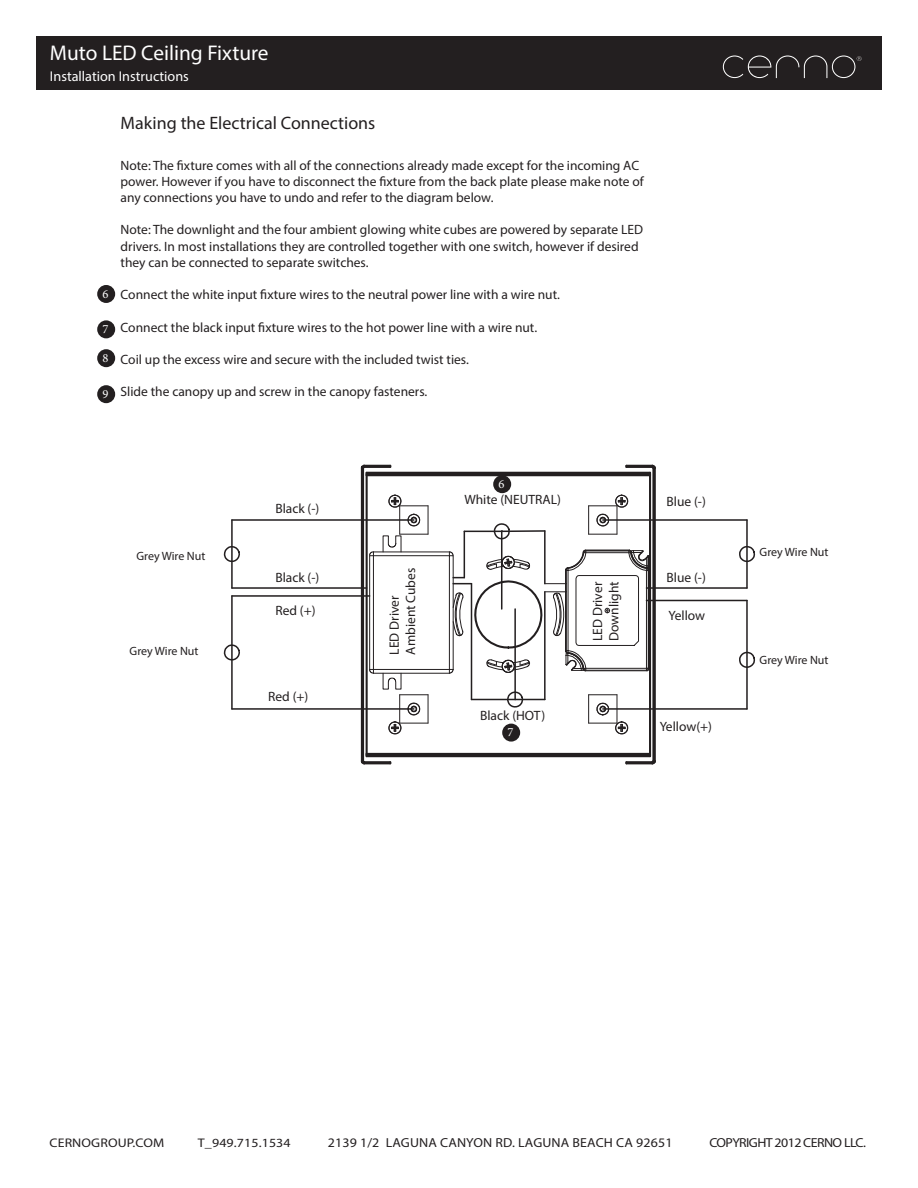
<style>
.page{position:relative;width:918px;height:1188px;background:#fff}
.page>*{position:absolute;margin:0;border:0;box-sizing:border-box;transform-origin:0 0}
.t1{font:21.3px "Myriad Pro";color:#fff}
.t2{font:18px "Myriad Pro";color:#231f20}
.t3{font:14.25px "Myriad Pro";color:#fff}
.t4{font:13.5px/16.2px "Myriad Pro";color:#231f20}
.t5{font:13.05px "Myriad Pro";letter-spacing:.01em;color:#231f20;scale:1.06 1}
.t6{font:13.05px "Myriad Pro";letter-spacing:-.04em;color:#231f20;scale:1.06 1}
.t7{font:12.6px "Minion Pro";color:#fff}
.t8{font:12.45px "Myriad Pro";letter-spacing:.01em;color:#231f20;scale:1.11 1}
.t9{font:12px "Myriad Pro";color:#231f20}
</style>
<div class="page">
<div style="left:36px;top:36px;width:846px;height:54px;background:#231f20"></div>
<svg style="left:723px;top:55px;width:139px;height:23px"></svg>
<hr style="left:361px;top:468px;width:2px;height:293px;background:#231f20">
<hr style="left:362px;top:468px;width:2px;height:293px;background:#231f20">
<hr style="left:364px;top:761px;width:26px;height:2px;background:#231f20">
<hr style="left:364px;top:762px;width:26px;height:2px;background:#231f20">
<hr style="left:364px;top:466px;width:26px;height:2px;background:#231f20">
<hr style="left:364px;top:465px;width:26px;height:2px;background:#231f20">
<hr style="left:652px;top:468px;width:2px;height:293px;background:#231f20">
<hr style="left:654px;top:468px;width:2px;height:293px;background:#231f20">
<hr style="left:626px;top:465px;width:26px;height:2px;background:#231f20">
<hr style="left:626px;top:466px;width:26px;height:2px;background:#231f20">
<hr style="left:626px;top:762px;width:26px;height:2px;background:#231f20">
<hr style="left:626px;top:761px;width:26px;height:2px;background:#231f20">
<hr style="left:373px;top:555px;width:76px;height:1px;background:#231f20">
<hr style="left:373px;top:669px;width:76px;height:1px;background:#231f20">
<svg style="left:369px;top:551px;width:6px;height:123px"></svg>
<hr style="left:373px;top:551px;width:76px;height:1px;background:#231f20">
<hr style="left:373px;top:673px;width:76px;height:1px;background:#231f20">
<svg style="left:588px;top:694px;width:41px;height:41px"></svg>
<svg style="left:382px;top:494px;width:47px;height:59px"></svg>
<svg style="left:588px;top:494px;width:41px;height:41px"></svg>
<svg style="left:382px;top:672px;width:47px;height:63px"></svg>
<hr style="left:367px;top:472px;width:283px;height:2px;background:#231f20">
<hr style="left:367px;top:755px;width:283px;height:2px;background:#231f20">
<hr style="left:367px;top:753px;width:283px;height:2px;background:#231f20">
<svg style="left:649px;top:754px;width:7px;height:11px"></svg>
<svg style="left:360px;top:754px;width:8px;height:11px"></svg>
<svg style="left:649px;top:464px;width:7px;height:11px"></svg>
<hr style="left:367px;top:474px;width:283px;height:2px;background:#231f20">
<svg style="left:360px;top:464px;width:8px;height:11px"></svg>
<hr style="left:649px;top:475px;width:2px;height:279px;background:#231f20">
<hr style="left:366px;top:475px;width:2px;height:279px;background:#231f20">
<hr style="left:472px;top:699px;width:43px;height:1px;background:#231f20">
<hr style="left:471px;top:584px;width:1px;height:115px;background:#231f20">
<hr style="left:515px;top:699px;width:30px;height:1px;background:#231f20">
<hr style="left:544px;top:592px;width:2px;height:107px;background:#231f20">
<hr style="left:502px;top:530px;width:43px;height:2px;background:#231f20">
<hr style="left:544px;top:531px;width:2px;height:53px;background:#231f20">
<hr style="left:464px;top:531px;width:38px;height:1px;background:#231f20">
<hr style="left:464px;top:531px;width:1px;height:47px;background:#231f20">
<svg style="left:448px;top:549px;width:204px;height:125px"></svg>
<hr style="left:646px;top:600px;width:101px;height:1px;background:#231f20">
<hr style="left:746px;top:600px;width:2px;height:109px;background:#231f20">
<hr style="left:603px;top:708px;width:144px;height:2px;background:#231f20">
<hr style="left:514px;top:609px;width:2px;height:90px;background:#231f20">
<hr style="left:501px;top:531px;width:1px;height:78px;background:#231f20">
<hr style="left:646px;top:587px;width:101px;height:2px;background:#231f20">
<hr style="left:746px;top:520px;width:2px;height:68px;background:#231f20">
<hr style="left:603px;top:519px;width:144px;height:2px;background:#231f20">
<hr style="left:232px;top:595px;width:138px;height:2px;background:#231f20">
<hr style="left:231px;top:596px;width:2px;height:113px;background:#231f20">
<hr style="left:232px;top:708px;width:182px;height:2px;background:#231f20">
<hr style="left:232px;top:587px;width:135px;height:2px;background:#231f20">
<hr style="left:231px;top:520px;width:2px;height:68px;background:#231f20">
<hr style="left:232px;top:519px;width:182px;height:2px;background:#231f20">
<svg style="left:506px;top:691px;width:18px;height:17px"></svg>
<svg style="left:739px;top:651px;width:16px;height:18px"></svg>
<svg style="left:739px;top:545px;width:17px;height:18px"></svg>
<svg style="left:223px;top:644px;width:17px;height:17px"></svg>
<svg style="left:223px;top:545px;width:17px;height:18px"></svg>
<svg style="left:493px;top:523px;width:18px;height:17px"></svg>
<div style="left:97px;top:385px;width:18px;height:18px;background:#231f20;border-radius:50%"></div>
<div style="left:97px;top:349px;width:18px;height:18px;background:#231f20;border-radius:50%"></div>
<div style="left:97px;top:320px;width:18px;height:18px;background:#231f20;border-radius:50%"></div>
<div style="left:97px;top:285px;width:18px;height:18px;background:#231f20;border-radius:50%"></div>
<div style="left:502px;top:724px;width:18px;height:18px;background:#231f20;border-radius:50%"></div>
<div style="left:493px;top:475px;width:18px;height:18px;background:#231f20;border-radius:50%"></div>
<h1 class="t1" style="left:50px;top:40px;width:220px">Muto LED Ceiling Fixture</h1>
<p class="t3" style="left:50px;top:67px;width:140px">Installation Instructions</p>
<p class="t7" style="left:103px;top:285px;width:8px">6</p>
<p class="t7" style="left:103px;top:321px;width:8px">7</p>
<p class="t7" style="left:103px;top:350px;width:8px">8</p>
<p class="t2" style="left:121px;top:112px;width:256px">Making the Electrical Connections</p>
<p class="t4" style="left:121px;top:157px;width:525px">Note: The fixture comes with all of the connections already made except for the incoming AC power. However if you have to disconnect the fixture from the back plate please make note of any connections you have to undo and refer to the diagram below.</p>
<p class="t4" style="left:121px;top:222px;width:524px">Note: The downlight and the four ambient glowing white cubes are powered by separate LED drivers. In most installations they are controlled together with one switch, however if desired they can be connected to separate switches.</p>
<p class="t4" style="left:121px;top:286px;width:441px">Connect the white input fixture wires to the neutral power line with a wire nut.</p>
<p class="t4" style="left:121px;top:319px;width:418px">Connect the black input fixture wires to the hot power line with a wire nut.</p>
<p class="t4" style="left:121px;top:351px;width:350px">Coil up the excess wire and secure with the included twist ties.</p>
<p class="t7" style="left:103px;top:386px;width:8px">9</p>
<p class="t4" style="left:121px;top:384px;width:308px">Slide the canopy up and screw in the canopy fasteners.</p>
<p class="t9" style="left:136px;top:549px;width:70px">Grey Wire Nut</p>
<p class="t9" style="left:130px;top:643px;width:70px">Grey Wire Nut</p>
<p class="t4" style="left:275px;top:501px;width:46px">Black (-)</p>
<p class="t4" style="left:275px;top:569px;width:46px">Black (-)</p>
<p class="t4" style="left:275px;top:602px;width:42px">Red (+)</p>
<p class="t4" style="left:268px;top:688px;width:42px">Red (+)</p>
<p class="t4" style="left:402px;top:655px;width:88px;rotate:-90deg">Ambient Cubes</p>
<p class="t4" style="left:386px;top:655px;width:61px;rotate:-90deg">LED Driver</p>
<p class="t7" style="left:499px;top:476px;width:8px">6</p>
<p class="t4" style="left:464px;top:492px;width:98px">White (NEUTRAL)</p>
<p class="t4" style="left:480px;top:708px;width:67px">Black (HOT)</p>
<p class="t7" style="left:508px;top:724px;width:8px">7</p>
<p class="t4" style="left:589px;top:641px;width:61px;rotate:-90deg">LED Driver</p>
<p class="t4" style="left:606px;top:641px;width:61px;rotate:-90deg">Downlight</p>
<p class="t4" style="left:667px;top:493px;width:41px">Blue (-)</p>
<p class="t4" style="left:667px;top:569px;width:41px">Blue (-)</p>
<p class="t4" style="left:668px;top:607px;width:38px">Yellow</p>
<p class="t4" style="left:660px;top:718px;width:54px">Yellow(+)</p>
<p class="t9" style="left:760px;top:544px;width:70px">Grey Wire Nut</p>
<p class="t9" style="left:760px;top:652px;width:70px">Grey Wire Nut</p>
<p class="t8" style="left:50px;top:1135px;width:105px">CERNOGROUP.COM</p>
<p class="t8" style="left:198px;top:1135px;width:85px">T_949.715.1534</p>
<p class="t5" style="left:328px;top:1134px;width:327px">2139 1/2 LAGUNA CANYON RD. LAGUNA BEACH CA 92651</p>
<p class="t6" style="left:709px;top:1134px;width:149px">COPYRIGHT 2012 CERNO LLC.</p>
</div>
